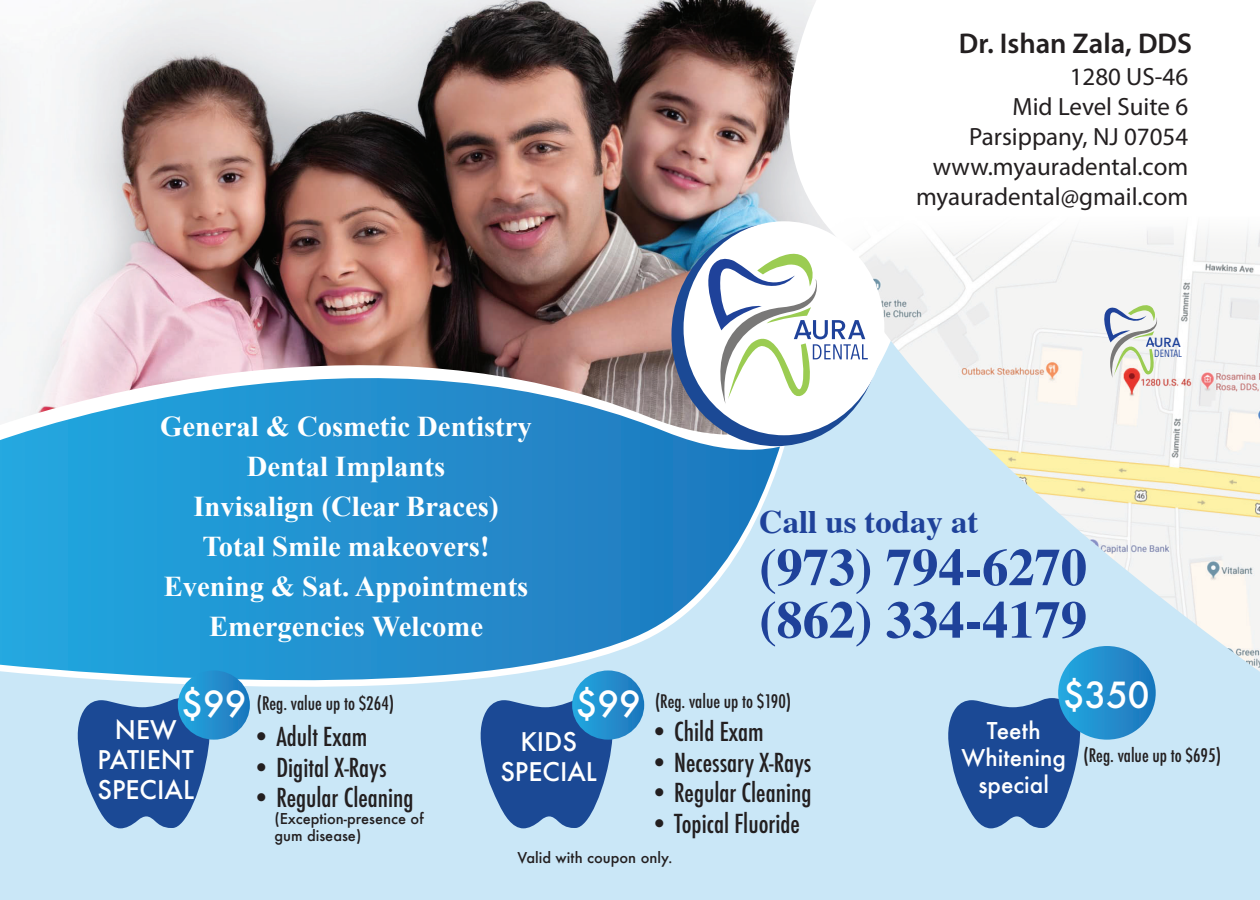
<style>
.page{position:relative;width:1260px;height:900px;background:#cae7f7}
.page>*{position:absolute;margin:0;border:0;box-sizing:border-box;transform-origin:0 0}
.t1{font:700 52.5px/52.5px "Times";color:#1f429a}
.t2{font:500 35px "Futura";color:#fff}
.t3{font:700 32.75px "Times";color:#1f429a}
.t4{font:700 28.75px/40px "Times New Roman";color:#fff;text-align:center}
.t5{font:600 28.75px "Myriad Pro";color:#231f20}
.t6{font:500 condensed 25.5px "Futura";color:#231f20}
.t7{font:25px/30px "Myriad Pro";color:#231f20;text-align:right}
.t8{font:500 25px/30px "Futura";color:#fff;text-align:center}
.t9{font:500 22.5px/27px "Futura";color:#fff;text-align:center}
.t10{font:500 condensed 18.25px "Futura";color:#231f20}
.t11{font:500 14.5px/17.5px "Futura";color:#231f20}
.t12{font:500 13.25px "Poppins";color:#1f429a}
.t13{font:10.5px "Avenir Next Condensed";color:#1f429a}
</style>
<div class="page">
<svg style="left:0;top:560px;width:733px;height:146px"></svg>
<svg style="left:0;top:441px;width:741px;height:119px;background:#2290cf"></svg>
<img style="left:0;top:0;width:741px;height:441px">
<svg style="left:741px;top:0;width:519px;height:547px;background:#edeff0"></svg>
<svg style="left:76px;top:670px;width:174px;height:158px"></svg>
<svg style="left:479px;top:670px;width:165px;height:158px"></svg>
<svg style="left:948px;top:672px;width:208px;height:156px"></svg>
<img style="left:825px;top:217px;width:435px;height:455px">
<svg style="left:1101px;top:300px;width:62px;height:79px;background:#d5d6d1"></svg>
<div style="left:671px;top:223px;width:210px;height:223px;background:#1b4995;border-radius:50%"></div>
<div style="left:684px;top:221px;width:200px;height:214px;background:#fff;border-radius:50%"></div>
<svg style="left:702px;top:243px;width:166px;height:163px"></svg>
<p class="t5" style="left:959px;top:25px;width:235px">Dr. Ishan Zala, DDS</p>
<p class="t7" style="left:916px;top:61px;width:274px">1280 US-46<br>Mid Level Suite 6<br>Parsippany, NJ 07054 www.myauradental.com myauradental@gmail.com</p>
<p class="t12" style="left:1154px;top:334px;width:28px">URA</p>
<p class="t4" style="left:160px;top:406px;width:373px">General &amp; Cosmetic Dentistry<br>Dental Implants<br>Invisalign (Clear Braces)<br>Total Smile makeovers!<br>Evening &amp; Sat. Appointments<br>Emergencies Welcome</p>
<p class="t3" style="left:759px;top:490px;width:221px">Call us today at</p>
<h1 class="t1" style="left:759px;top:536px;width:330px">(973) 794-6270 (862) 334-4179</h1>
<p class="t13" style="left:1154px;top:344px;width:29px">DENTAL</p>
<p class="t2" style="left:182px;top:680px;width:66px">$99</p>
<p class="t8" style="left:97px;top:714px;width:98px">NEW<br>PATIENT<br>SPECIAL</p>
<p class="t10" style="left:257px;top:692px;width:139px">(Reg. value up to $264)</p>
<p class="t6" style="left:252px;top:720px;width:117px">• Adult Exam</p>
<p class="t6" style="left:252px;top:751px;width:136px">• Digital X-Rays</p>
<p class="t6" style="left:252px;top:781px;width:163px">• Regular Cleaning</p>
<p class="t11" style="left:274px;top:809px;width:151px">(Exception-presence of gum disease)</p>
<p class="t2" style="left:576px;top:680px;width:66px">$99</p>
<p class="t2" style="left:1063px;top:671px;width:88px">$350</p>
<p class="t10" style="left:655px;top:689px;width:138px">(Reg. value up to $190)</p>
<p class="t6" style="left:650px;top:715px;width:116px">• Child Exam</p>
<p class="t6" style="left:650px;top:746px;width:163px">• Necessary X-Rays</p>
<p class="t6" style="left:650px;top:776px;width:163px">• Regular Cleaning</p>
<p class="t6" style="left:650px;top:807px;width:152px">• Topical Fluoride</p>
<p class="t8" style="left:500px;top:727px;width:98px">KIDS<br>SPECIAL</p>
<p class="t9" style="left:962px;top:717px;width:106px">Teeth<br>Whitening special</p>
<p class="t10" style="left:1084px;top:744px;width:139px">(Reg. value up to $695)</p>
<p class="t11" style="left:517px;top:848px;width:157px">Valid with coupon only.</p>
</div>
